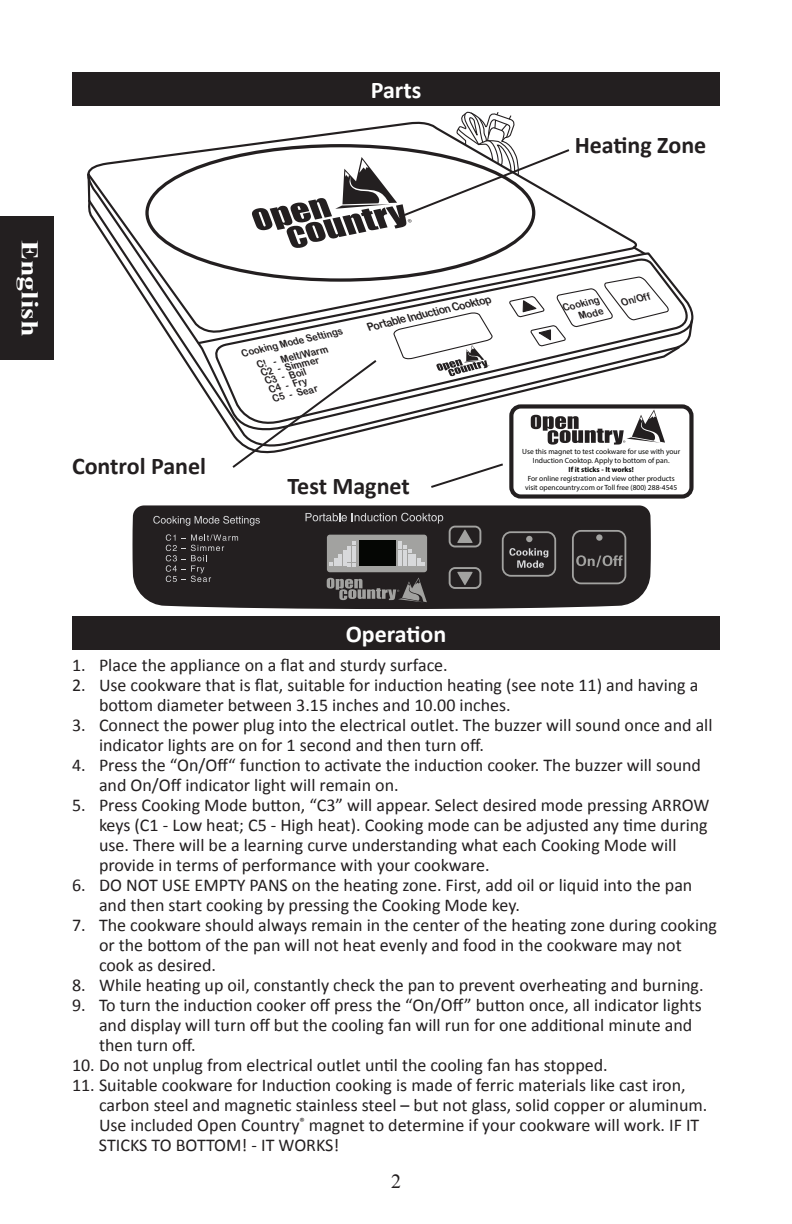
<style>
.page{position:relative;width:792px;height:1224px;background:#fff}
.page>*{position:absolute;margin:0;border:0;box-sizing:border-box;transform-origin:0 0}
.t1{font:700 24px "Calibri";color:#231f20}
.t2{font:700 24px "Calibri";color:#fff}
.t3{font:700 24px "Times New Roman";color:#fff;scale:1.25 1}
.t4{font:20px "Times New Roman";color:#231f20}
.t5{font:18px/20px "Calibri";color:#231f20}
.t6{font:italic 11.2px "Arial Rounded MT Bold";color:#231f20;scale:.92 1}
.t7{font:italic 10px "Arial Rounded MT Bold";color:#231f20;scale:.93 1}
.t8{font:7.6px/9px "Myriad Pro";color:#050504;text-align:center}
.t9{font:700 7.6px "Myriad Pro";color:#050504}
</style>
<div class="page">
<div style="left:0;top:216px;width:54px;height:144px;background:#231f20"></div>
<div style="left:72px;top:616px;width:648px;height:34px;background:#231f20"></div>
<div style="left:72px;top:72px;width:648px;height:34px;background:#231f20"></div>
<svg style="left:87px;top:143px;width:165px;height:29px"></svg>
<svg style="left:88px;top:198px;width:563px;height:206px"></svg>
<svg style="left:212px;top:255px;width:482px;height:177px"></svg>
<svg style="left:196px;top:251px;width:451px;height:95px"></svg>
<svg style="left:508px;top:276px;width:161px;height:71px"></svg>
<svg style="left:392px;top:311px;width:101px;height:65px"></svg>
<svg style="left:252px;top:111px;width:320px;height:137px"></svg>
<svg style="left:230px;top:358px;width:149px;height:110px"></svg>
<svg style="left:132px;top:505px;width:519px;height:104px;background:#2d292a"></svg>
<svg style="left:306px;top:513px;width:137px;height:11px;background:#4e4b4d"></svg>
<svg style="left:502px;top:531px;width:54px;height:46px;background:#444142"></svg>
<svg style="left:572px;top:530px;width:54px;height:54px;background:#3c3839"></svg>
<svg style="left:449px;top:567px;width:32px;height:22px"></svg>
<svg style="left:449px;top:526px;width:32px;height:21px"></svg>
<svg style="left:153px;top:516px;width:107px;height:10px"></svg>
<svg style="left:166px;top:534px;width:72px;height:48px;background:#363233"></svg>
<div style="left:327px;top:535px;width:100px;height:37px;background:#a2a2a0;border-radius:3px"></div>
<div style="left:359px;top:541px;width:36px;height:25px;background:#050604"></div>
<svg style="left:329px;top:541px;width:27px;height:25px"></svg>
<svg style="left:398px;top:541px;width:27px;height:25px"></svg>
<svg style="left:327px;top:578px;width:100px;height:24px;background:#555353"></svg>
<svg style="left:431px;top:463px;width:72px;height:25px"></svg>
<div style="left:509px;top:404px;width:185px;height:95px;border:4px solid #231f20;border-radius:9px"></div>
<svg style="left:531px;top:410px;width:134px;height:35px"></svg>
<h1 class="t3" style="left:46px;top:240px;width:79px;rotate:90deg">English</h1>
<h1 class="t1" style="left:72px;top:450px;width:136px">Control Panel</h1>
<h1 class="t2" style="left:371px;top:75px;width:52px">Parts</h1>
<h1 class="t1" style="left:575px;top:130px;width:133px">Heating Zone</h1>
<p class="t7" style="left:241px;top:348px;width:112px;rotate:-13deg">Cooking Mode Settings</p>
<p class="t7" style="left:256px;top:359px;width:80px;rotate:-13deg">C! - Melt/Warm</p>
<p class="t7" style="left:260px;top:367px;width:66px;rotate:-13deg">C2 - Simmer</p>
<p class="t7" style="left:264px;top:375px;width:47px;rotate:-13deg">C3 - Boil</p>
<p class="t7" style="left:268px;top:384px;width:44px;rotate:-13deg">C4 - Fry</p>
<p class="t7" style="left:272px;top:393px;width:51px;rotate:-13deg">C5 - Sear</p>
<p class="t6" style="left:366px;top:321px;width:139px;rotate:-13deg">Portable Induction Cooktop</p>
<h1 class="t1" style="left:288px;top:470px;width:124px">Test Magnet</h1>
<p class="t7" style="left:562px;top:302px;width:42px;rotate:-13deg">Cooking</p>
<p class="t7" style="left:620px;top:297px;width:33px;rotate:-13deg">On/Off</p>
<p class="t7" style="left:578px;top:310px;width:28px;rotate:-13deg">Mode</p>
<p class="t8" style="left:522px;top:447px;width:159px">Use this magnet to test cookware for use with your<br>Induction Cooktop. Apply to bottom of pan.</p>
<p class="t9" style="left:569px;top:465px;width:67px">If it sticks - It works!</p>
<p class="t8" style="left:525px;top:474px;width:154px">For online registration and view other products visit opencountry.com or Toll free (800) 288-4545</p>
<h1 class="t2" style="left:346px;top:619px;width:102px">Operation</h1>
<p class="t5" style="left:72px;top:655px;width:377px">1. Place the appliance on a flat and sturdy surface.</p>
<p class="t5" style="left:99px;top:675px;width:601px;text-indent:-27px">2. Use cookware that is flat, suitable for induction heating (see note 11) and having a bottom diameter between 3.15 inches and 10.00 inches.</p>
<p class="t5" style="left:99px;top:715px;width:615px;text-indent:-27px">3. Connect the power plug into the electrical outlet. The buzzer will sound once and all indicator lights are on for 1 second and then turn off.</p>
<p class="t5" style="left:99px;top:755px;width:604px;text-indent:-27px">4. Press the “On/Off“ function to activate the induction cooker. The buzzer will sound and On/Off indicator light will remain on.</p>
<p class="t5" style="left:99px;top:795px;width:612px;text-indent:-27px">5. Press Cooking Mode button, “C3” will appear. Select desired mode pressing ARROW keys (C1 - Low heat; C5 - High heat). Cooking mode can be adjusted any time during use. There will be a learning curve understanding what each Cooking Mode will provide in terms of performance with your cookware.</p>
<p class="t5" style="left:99px;top:875px;width:595px;text-indent:-27px">6. DO NOT USE EMPTY PANS on the heating zone. First, add oil or liquid into the pan and then start cooking by pressing the Cooking Mode key.</p>
<p class="t5" style="left:99px;top:915px;width:620px;text-indent:-27px">7. The cookware should always remain in the center of the heating zone during cooking or the bottom of the pan will not heat evenly and food in the cookware may not cook as desired.</p>
<p class="t5" style="left:72px;top:975px;width:633px">8. While heating up oil, constantly check the pan to prevent overheating and burning.</p>
<p class="t5" style="left:99px;top:995px;width:604px;text-indent:-27px">9. To turn the induction cooker off press the “On/Off” button once, all indicator lights and display will turn off but the cooling fan will run for one additional minute and then turn off.</p>
<p class="t5" style="left:72px;top:1055px;width:537px">10. Do not unplug from electrical outlet until the cooling fan has stopped.</p>
<p class="t5" style="left:99px;top:1075px;width:610px;text-indent:-27px">11. Suitable cookware for Induction cooking is made of ferric materials like cast iron, carbon steel and magnetic stainless steel – but not glass, solid copper or aluminum.<br>Use included Open Country<sup>®</sup> magnet to determine if your cookware will work. IF IT STICKS TO BOTTOM! - IT WORKS!</p>
<p class="t4" style="left:391px;top:1168px;width:11px">2</p>
</div>
